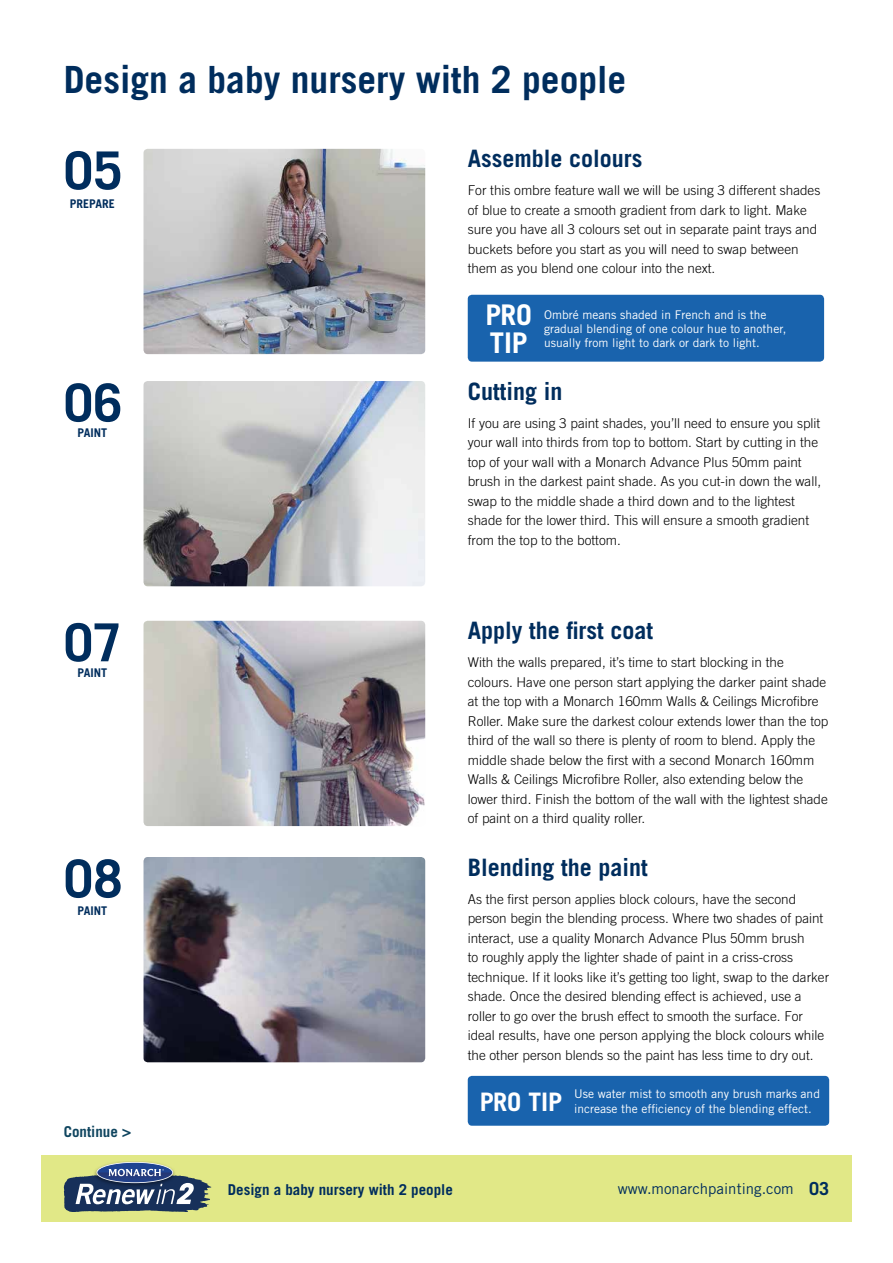
<style>
.page{position:relative;width:893px;height:1263px;background:#fff}
.page>*{position:absolute;margin:0;border:0;box-sizing:border-box;transform-origin:0 0}
.t1{font:700 52.5px "Trade Gothic";letter-spacing:.005em;color:#002d5d}
.t2{font:700 37.5px "Trade Gothic";color:#002d5d}
.t3{font:700 28.5px/28.5px "Trade Gothic";color:#fff}
.t4{font:700 24px "Trade Gothic";color:#002d5d}
.t5{font:700 15px "Trade Gothic";color:#002d5d}
.t6{font:15px "Trade Gothic";color:#002d5d}
.t7{font:700 15px "Trade Gothic";color:#0f455f}
.t8{font:300 13.5px/19.5px "Trade Gothic";color:#000}
.t9{font:12px/14.2px "Trade Gothic";color:#fff}
.t10{font:700 12px "Trade Gothic";color:#002d5d}
.s1{font-weight:700;font-size:18px}
</style>
<div class="page">
<div style="left:41px;top:1155px;width:811px;height:67px;background:#e1e887"></div>
<svg style="left:64px;top:1162px;width:147px;height:50px"></svg>
<img style="left:144px;top:149px;width:281px;height:205px">
<img style="left:144px;top:381px;width:281px;height:205px">
<img style="left:144px;top:621px;width:281px;height:205px">
<img style="left:144px;top:857px;width:281px;height:205px">
<div style="left:468px;top:1076px;width:361px;height:50px;background:#1963ad;border-radius:4px"></div>
<div style="left:468px;top:295px;width:356px;height:67px;background:#1963ad;border-radius:4px"></div>
<h2 class="t2" style="left:64px;top:56px;width:564px">Design a baby nursery with 2 people</h2>
<h1 class="t1" style="left:64px;top:138px;width:60px">05</h1>
<p class="t10" style="left:70px;top:196px;width:46px">PREPARE</p>
<h1 class="t1" style="left:64px;top:371px;width:60px">06</h1>
<p class="t10" style="left:77px;top:425px;width:31px">PAINT</p>
<h1 class="t1" style="left:64px;top:610px;width:60px">07</h1>
<p class="t10" style="left:77px;top:665px;width:31px">PAINT</p>
<h1 class="t1" style="left:64px;top:846px;width:60px">08</h1>
<p class="t10" style="left:77px;top:903px;width:31px">PAINT</p>
<p class="t7" style="left:64px;top:1122px;width:69px">Continue &gt;</p>
<h3 class="t4" style="left:468px;top:144px;width:176px">Assemble colours</h3>
<p class="t8" style="left:468px;top:181px;width:354px">For this ombre feature wall we will be using 3 different shades of blue to create a smooth gradient from dark to light. Make sure you have all 3 colours set out in separate paint trays and buckets before you start as you will need to swap between them as you blend one colour into the next.</p>
<h3 class="t3" style="left:486px;top:300px;width:48px">PRO<br>TIP</h3>
<p class="t9" style="left:544px;top:307px;width:244px">Ombré means shaded in French and is the gradual blending of one colour hue to another, usually from light to dark or dark to light.</p>
<h3 class="t4" style="left:468px;top:376px;width:96px">Cutting in</h3>
<p class="t8" style="left:468px;top:413px;width:355px">If you are using 3 paint shades, you’ll need to ensure you split your wall into thirds from top to bottom. Start by cutting in the top of your wall with a Monarch Advance Plus 50mm paint brush in the darkest paint shade. As you cut-in down the wall, swap to the middle shade a third down and to the lightest shade for the lower third. This will ensure a smooth gradient from the top to the bottom.</p>
<h3 class="t4" style="left:468px;top:616px;width:187px">Apply the first coat</h3>
<p class="t8" style="left:468px;top:653px;width:362px">With the walls prepared, it’s time to start blocking in the colours. Have one person start applying the darker paint shade at the top with a Monarch 160mm Walls &amp; Ceilings Microfibre Roller. Make sure the darkest colour extends lower than the top third of the wall so there is plenty of room to blend. Apply the middle shade below the first with a second Monarch 160mm Walls &amp; Ceilings Microfibre Roller, also extending below the lower third. Finish the bottom of the wall with the lightest shade of paint on a third quality roller.</p>
<h3 class="t4" style="left:468px;top:852px;width:182px">Blending the paint</h3>
<p class="t8" style="left:468px;top:889px;width:363px">As the first person applies block colours, have the second person begin the blending process. Where two shades of paint interact, use a quality Monarch Advance Plus 50mm brush<br>to roughly apply the lighter shade of paint in a criss-cross technique. If it looks like it’s getting too light, swap to the darker shade. Once the desired blending effect is achieved, use a roller to go over the brush effect to smooth the surface. For ideal results, have one person applying the block colours while the other person blends so the paint has less time to dry out.</p>
<p class="t9" style="left:480px;top:1087px;width:342px;text-indent:94px">Use water mist to smooth any brush marks and<br><sup>PRO</sup> <sup>TIP</sup> increase the efficiency of the blending effect.</p>
<p class="t5" style="left:228px;top:1181px;width:227px">Design a baby nursery with 2 people</p>
<p class="t6" style="left:618px;top:1180px;width:213px">www.monarchpainting.com <span class="s1">03</span></p>
</div>
